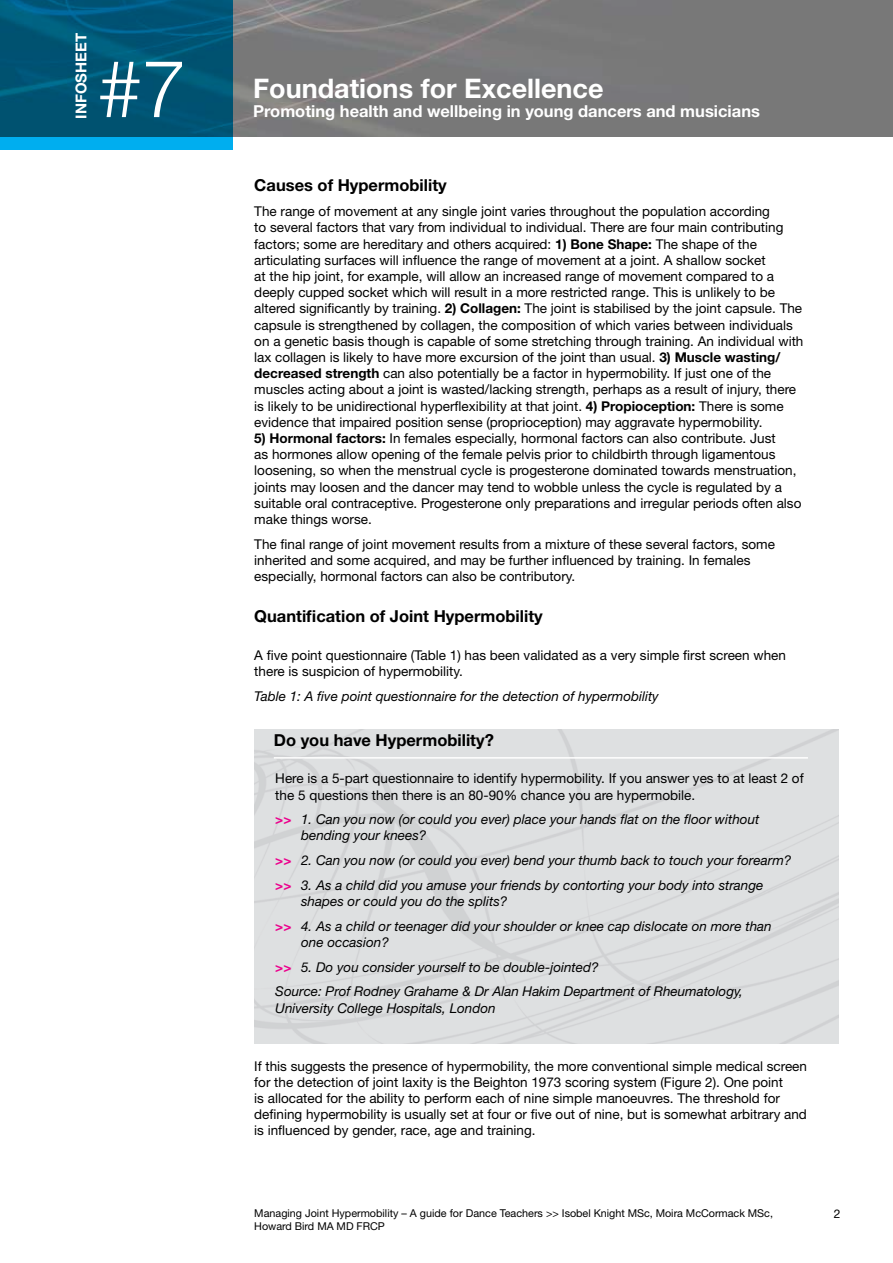
<style>
.page{position:relative;width:893px;height:1263px;background:#fff}
.page>*{position:absolute;margin:0;border:0;box-sizing:border-box;transform-origin:0 0}
.t1{font:300 79.95px "Helvetica Neue LT Std";color:#fff}
.t2{font:700 27px "Helvetica Neue LT Std";color:#fff}
.t3{font:700 16.5px "Helvetica Neue LT Std";color:#000}
.t4{font:700 16.5px "Helvetica Neue LT Std";color:#fff}
.t5{font:700 15px "Helvetica Neue LT Std";color:#fff}
.t6{font:13.5px/16.2px "Helvetica Neue LT Std";color:#000}
.t7{font:italic 13.5px/24.8px "Helvetica Neue LT Std";color:#000}
.t8{font:12px "Helvetica Neue LT Std";color:#000}
.t9{font:10.8px/12.9px "Helvetica Neue LT Std";letter-spacing:-.005em;color:#000}
.s1{font-weight:700}
.s2{font-weight:700;font-style:normal;color:#ec008c}
</style>
<div class="page">
<img style="left:254px;top:730px;width:585px;height:314px">
<img style="left:232px;top:0;width:661px;height:137px">
<hr style="left:274px;top:757px;width:534px;height:2px;background:#fff">
<svg style="left:0;top:0;width:232px;height:150px;background:#005d81"></svg>
<p class="t5" style="left:72px;top:119px;width:87px;rotate:-90deg">INFOSHEET</p>
<h1 class="t1" style="left:97px;top:40px;width:90px">#7</h1>
<h2 class="t2" style="left:253px;top:71px;width:352px">Foundations for Excellence</h2>
<p class="t4" style="left:253px;top:101px;width:508px">Promoting health and wellbeing in young dancers and musicians</p>
<p class="t3" style="left:254px;top:175px;width:194px">Causes of Hypermobility</p>
<p class="t6" style="left:254px;top:203px;width:551px">The range of movement at any single joint varies throughout the population according<br>to several factors that vary from individual to individual. There are four main contributing factors; some are hereditary and others acquired: <span class="s1">1) Bone Shape:</span> The shape of the articulating surfaces will influence the range of movement at a joint. A shallow socket<br>at the hip joint, for example, will allow an increased range of movement compared to a deeply cupped socket which will result in a more restricted range. This is unlikely to be altered significantly by training. <span class="s1">2) Collagen:</span> The joint is stabilised by the joint capsule. The capsule is strengthened by collagen, the composition of which varies between individuals on a genetic basis though is capable of some stretching through training. An individual with lax collagen is likely to have more excursion of the joint than usual. <span class="s1">3) Muscle wasting/ decreased strength</span> can also potentially be a factor in hypermobility. If just one of the muscles acting about a joint is wasted/lacking strength, perhaps as a result of injury, there is likely to be unidirectional hyperflexibility at that joint. <span class="s1">4) Propioception:</span> There is some evidence that impaired position sense (proprioception) may aggravate hypermobility.</p>
<p class="t6" style="left:254px;top:430px;width:549px"><span class="s1">5) Hormonal factors:</span> In females especially, hormonal factors can also contribute. Just<br>as hormones allow opening of the female pelvis prior to childbirth through ligamentous loosening, so when the menstrual cycle is progesterone dominated towards menstruation, joints may loosen and the dancer may tend to wobble unless the cycle is regulated by a suitable oral contraceptive. Progesterone only preparations and irregular periods often also make things worse.</p>
<p class="t6" style="left:254px;top:536px;width:522px">The final range of joint movement results from a mixture of these several factors, some inherited and some acquired, and may be further influenced by training. In females especially, hormonal factors can also be contributory.</p>
<p class="t3" style="left:254px;top:606px;width:290px">Quantification of Joint Hypermobility</p>
<p class="t6" style="left:254px;top:646px;width:533px">A five point questionnaire (Table 1) has been validated as a very simple first screen when there is suspicion of hypermobility.</p>
<p class="t7" style="left:254px;top:683px;width:406px">Table 1: A five point questionnaire for the detection of hypermobility</p>
<p class="t3" style="left:274px;top:730px;width:221px">Do you have Hypermobility?</p>
<p class="t6" style="left:275px;top:770px;width:530px">Here is a 5-part questionnaire to identify hypermobility. If you answer yes to at least 2 of the 5 questions then there is an 80-90% chance you are hypermobile.</p>
<p class="t7" style="left:301px;top:811px;width:460px;line-height:16.2px;text-indent:-26px"><span class="s2">&gt;&gt;</span> 1. Can you now (or could you ever) place your hands flat on the floor without bending your knees?</p>
<p class="t7" style="left:275px;top:848px;width:518px"><span class="s2">&gt;&gt;</span> 2. Can you now (or could you ever) bend your thumb back to touch your forearm? <span class="s2">&gt;&gt;</span> 3. As a child did you amuse your friends by contorting your body into strange</p>
<p class="t7" style="left:275px;top:889px;width:498px;text-indent:26px">shapes or could you do the splits?<br><span class="s2">&gt;&gt;</span> 4. As a child or teenager did your shoulder or knee cap dislocate on more than</p>
<p class="t7" style="left:275px;top:929px;width:469px;text-indent:26px">one occasion?<br><span class="s2">&gt;&gt;</span> 5. Do you consider yourself to be double-jointed?<br>Source: Prof Rodney Grahame &amp; Dr Alan Hakim Department of Rheumatology,</p>
<p class="t7" style="left:275px;top:995px;width:222px">University College Hospitals, London</p>
<p class="t6" style="left:254px;top:1057px;width:554px">If this suggests the presence of hypermobility, the more conventional simple medical screen for the detection of joint laxity is the Beighton 1973 scoring system (Figure 2). One point<br>is allocated for the ability to perform each of nine simple manoeuvres. The threshold for defining hypermobility is usually set at four or five out of nine, but is somewhat arbitrary and is influenced by gender, race, age and training.</p>
<p class="t9" style="left:254px;top:1206px;width:520px">Managing Joint Hypermobility – A guide for Dance Teachers &gt;&gt; Isobel Knight MSc, Moira McCormack MSc,<br>Howard Bird MA MD FRCP</p>
<p class="t8" style="left:834px;top:1206px;width:8px">2</p>
</div>
